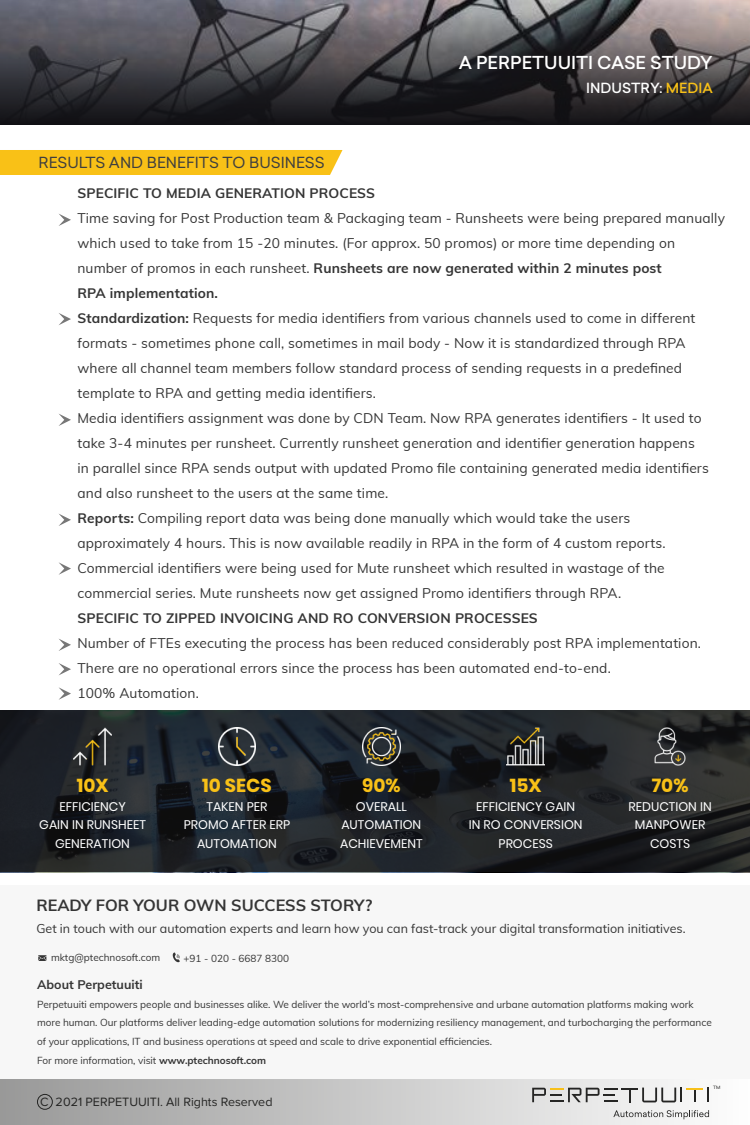
<style>
.page{position:relative;width:750px;height:1125px;background:#fff}
.page>*{position:absolute;margin:0;border:0;box-sizing:border-box;transform-origin:0 0}
.t1{font:700 18.75px "Poppins";color:#f9c117}
.t2{font:500 17.5px "Sailec";color:#fff}
.t3{font:700 16.25px "Muli";color:#353535}
.t4{font:15px "Sailec";color:#3f3f3f}
.t5{font:13.75px/25px "Muli";letter-spacing:.01em;color:#353535}
.t6{font:700 13.75px "Muli";letter-spacing:.01em;color:#353535}
.t7{font:500 13.75px "Sailec";color:#fff}
.t8{font:12.5px/18.8px "Poppins";color:#fff;text-align:center}
.t9{font:12.5px "Muli";color:#353535}
.t10{font:12.5px "Proxima Nova";color:#252524}
.t11{font:700 12.5px "Muli";color:#353535}
.t12{font:10px/18.8px "Muli";letter-spacing:-.005em;color:#353535}
.t13{font:4.38px "Sailec";color:#252524}
.s1{color:#f9c117}
.s2{font-weight:700}
</style>
<div class="page">
<svg style="left:0;top:711px;width:750px;height:161px;background:#1f2328"></svg>
<svg style="left:0;top:0;width:750px;height:125px;background:#474549"></svg>
<div style="left:0;top:150px;width:342px;height:25px;background:#f9c117"></div>
<div style="left:0;top:1079px;width:750px;height:46px;background:linear-gradient(to right,#989898,#fefefe)"></div>
<svg style="left:532px;top:1087px;width:177px;height:16px"></svg>
<svg style="left:613px;top:1110px;width:96px;height:9px"></svg>
<div style="left:37px;top:1094px;width:16px;height:16px;border:1px solid #252524;border-radius:50%"></div>
<div style="left:0;top:886px;width:750px;height:193px;background:#f7f7f7"></div>
<svg style="left:38px;top:955px;width:8px;height:6px"></svg>
<svg style="left:172px;top:953px;width:8px;height:10px"></svg>
<svg style="left:59px;top:214px;width:12px;height:12px"></svg>
<svg style="left:59px;top:313px;width:12px;height:12px"></svg>
<svg style="left:59px;top:414px;width:12px;height:12px"></svg>
<svg style="left:59px;top:514px;width:12px;height:12px"></svg>
<svg style="left:59px;top:562px;width:12px;height:13px"></svg>
<svg style="left:59px;top:639px;width:12px;height:12px"></svg>
<svg style="left:59px;top:663px;width:12px;height:12px"></svg>
<svg style="left:59px;top:687px;width:12px;height:13px"></svg>
<img style="left:651px;top:728px;width:38px;height:37px">
<img style="left:74px;top:728px;width:37px;height:37px">
<img style="left:218px;top:728px;width:38px;height:37px">
<img style="left:363px;top:728px;width:37px;height:37px">
<img style="left:507px;top:728px;width:37px;height:37px">
<p class="t2" style="left:459px;top:50px;width:256px">A PERPETUUITI CASE STUDY</p>
<p class="t7" style="left:586px;top:78px;width:128px">INDUSTRY: <span class="s1">MEDIA</span></p>
<p class="t4" style="left:38px;top:153px;width:288px">RESULTS AND BENEFITS TO BUSINESS</p>
<p class="t6" style="left:77px;top:183px;width:299px">SPECIFIC TO MEDIA GENERATION PROCESS</p>
<p class="t5" style="left:77px;top:205px;width:649px">Time saving for Post Production team &amp; Packaging team - Runsheets were being prepared manually which used to take from 15 -20 minutes. (For approx. 50 promos) or more time depending on number of promos in each runsheet. <span class="s2">Runsheets are now generated within 2 minutes post<br>RPA implementation.<br>Standardization:</span> Requests for media identifiers from various channels used to come in different formats - sometimes phone call, sometimes in mail body - Now it is standardized through RPA where all channel team members follow standard process of sending requests in a predefined template to RPA and getting media identifiers.<br>Media identifiers assignment was done by CDN Team. Now RPA generates identifiers - It used to take 3-4 minutes per runsheet. Currently runsheet generation and identifier generation happens<br>in parallel since RPA sends output with updated Promo file containing generated media identifiers and also runsheet to the users at the same time.<br><span class="s2">Reports:</span> Compiling report data was being done manually which would take the users approximately 4 hours. This is now available readily in RPA in the form of 4 custom reports.<br>Commercial identifiers were being used for Mute runsheet which resulted in wastage of the commercial series. Mute runsheets now get assigned Promo identifiers through RPA.</p>
<p class="t6" style="left:77px;top:608px;width:462px">SPECIFIC TO ZIPPED INVOICING AND RO CONVERSION PROCESSES</p>
<p class="t5" style="left:77px;top:630px;width:625px">Number of FTEs executing the process has been reduced considerably post RPA implementation.<br>There are no operational errors since the process has been automated end-to-end.<br>100% Automation.</p>
<h1 class="t1" style="left:77px;top:774px;width:33px">10X</h1>
<p class="t8" style="left:39px;top:797px;width:108px">EFFICIENCY<br>GAIN IN RUNSHEET<br>GENERATION</p>
<h1 class="t1" style="left:202px;top:774px;width:71px">10 SECS</h1>
<p class="t8" style="left:184px;top:797px;width:108px">TAKEN PER<br>PROMO AFTER ERP<br>AUTOMATION</p>
<h1 class="t1" style="left:362px;top:774px;width:40px">90%</h1>
<p class="t8" style="left:340px;top:797px;width:84px">OVERALL<br>AUTOMATION<br>ACHIEVEMENT</p>
<h1 class="t1" style="left:510px;top:774px;width:33px">15X</h1>
<p class="t8" style="left:469px;top:797px;width:115px">EFFICIENCY GAIN<br>IN RO CONVERSION<br>PROCESS</p>
<h1 class="t1" style="left:652px;top:774px;width:38px">70%</h1>
<p class="t8" style="left:629px;top:797px;width:85px">REDUCTION IN<br>MANPOWER<br>COSTS</p>
<p class="t3" style="left:36px;top:893px;width:337px">READY FOR YOUR OWN SUCCESS STORY?</p>
<p class="t9" style="left:36px;top:920px;width:651px">Get in touch with our automation experts and learn how you can fast-track your digital transformation initiatives.</p>
<p class="t12" style="left:51px;top:948px;width:111px">mktg@ptechnosoft.com</p>
<p class="t12" style="left:184px;top:948px;width:107px">+91 - 020 - 6687 8300</p>
<p class="t11" style="left:37px;top:975px;width:107px">About Perpetuuiti</p>
<p class="t12" style="left:37px;top:994px;width:676px">Perpetuuiti empowers people and businesses alike. We deliver the world’s most-comprehensive and urbane automation platforms making work more human. Our platforms deliver leading-edge automation solutions for modernizing resiliency management, and turbocharging the performance of your applications, IT and business operations at speed and scale to drive exponential efficiencies.<br>For more information, visit <span class="s2">www.ptechnosoft.com</span></p>
<p class="t10" style="left:40px;top:1095px;width:234px">C 2021 PERPETUUITI. All Rights Reserved</p>
<p class="t13" style="left:713px;top:1084px;width:9px">TM</p>
</div>
